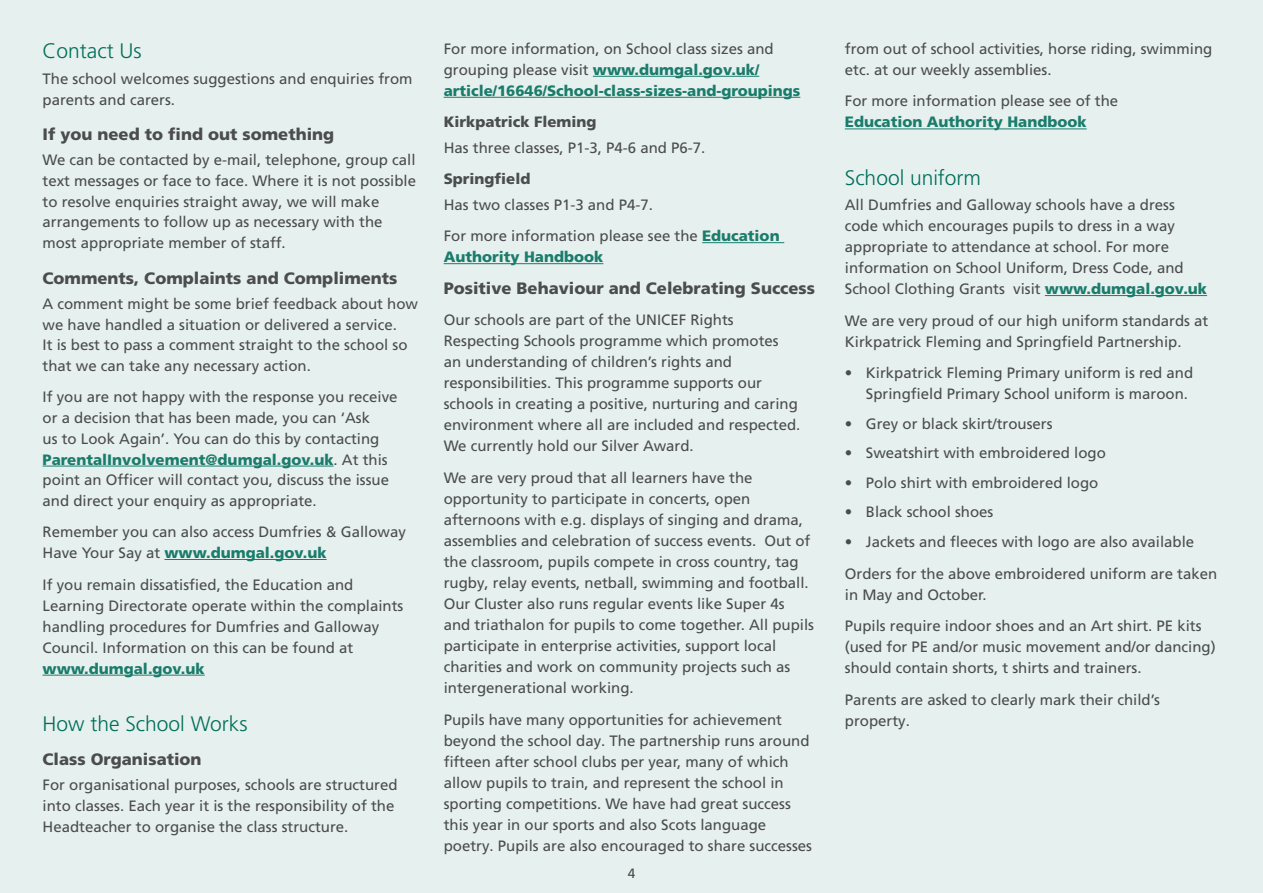
<style>
.page{position:relative;width:1263px;height:893px;background:#e6f0ee}
.page>*{position:absolute;margin:0;border:0;box-sizing:border-box;transform-origin:0 0}
.t1{font:300 21px "Frutiger LT Pro";color:#006e5a}
.Sub_heading_1{font:900 16.5px "Frutiger LT Pro";color:#4b4c4d}
.Body{font:900 16.5px "Frutiger LT Pro";color:#4b4c4d}
.Body-2{font:15px/21px "Frutiger LT Pro";color:#4b4c4d}
.Bullets{font:15px/21px "Frutiger LT Pro";color:#4b4c4d}
.Body-3{font:900 15px/21px "Frutiger LT Pro";color:#1a7c6b}
.Body-4{font:900 15px "Frutiger LT Pro";color:#4b4c4d}
.t2{font:13.5px "Frutiger LT Pro";color:#4b4c4d}
.s1{font-weight:900;color:#1a7c6b}
.s2{font-weight:400;color:#4b4c4d}
</style>
<div class="page">
<hr style="left:43px;top:466px;width:291px;height:1px;background:#1a7c6b">
<hr style="left:164px;top:559px;width:163px;height:1px;background:#1a7c6b">
<hr style="left:43px;top:675px;width:162px;height:1px;background:#1a7c6b">
<hr style="left:593px;top:76px;width:166px;height:1px;background:#1a7c6b">
<hr style="left:444px;top:97px;width:356px;height:1px;background:#1a7c6b">
<hr style="left:702px;top:242px;width:82px;height:1px;background:#1a7c6b">
<hr style="left:444px;top:263px;width:159px;height:1px;background:#1a7c6b">
<hr style="left:845px;top:129px;width:242px;height:1px;background:#1a7c6b">
<hr style="left:1045px;top:295px;width:162px;height:1px;background:#1a7c6b">
<h2 class="t1" style="left:43px;top:39px;width:101px">Contact Us</h2>
<p class="Body-2" style="left:43px;top:68px;width:372px">The school welcomes suggestions and enquiries from parents and carers.</p>
<h3 class="Sub_heading_1" style="left:43px;top:125px;width:293px">If you need to find out something</h3>
<p class="Body-2" style="left:43px;top:150px;width:375px">We can be contacted by e-mail, telephone, group call text messages or face to face. Where it is not possible to resolve enquiries straight away, we will make arrangements to follow up as necessary with the most appropriate member of staff.</p>
<h3 class="Sub_heading_1" style="left:43px;top:268px;width:356px">Comments, Complaints and Compliments</h3>
<p class="Body-2" style="left:43px;top:294px;width:377px">A comment might be some brief feedback about how we have handled a situation or delivered a service.<br>It is best to pass a comment straight to the school so that we can take any necessary action.</p>
<p class="Body-2" style="left:43px;top:387px;width:357px">If you are not happy with the response you receive or a decision that has been made, you can ‘Ask<br>us to Look Again’. You can do this by contacting <span class="s1">ParentalInvolvement@dumgal.gov.uk</span>. At this point an Officer will contact you, discuss the issue and direct your enquiry as appropriate.</p>
<p class="Body-2" style="left:43px;top:522px;width:365px">Remember you can also access Dumfries &amp; Galloway<br>Have Your Say at <span class="s1">www.dumgal.gov.uk</span></p>
<p class="Body-2" style="left:43px;top:574px;width:362px">If you remain dissatisfied, the Education and Learning Directorate operate within the complaints handling procedures for Dumfries and Galloway Council. Information on this can be found at <span class="s1">www.dumgal.gov.uk</span></p>
<h2 class="t1" style="left:43px;top:711px;width:206px">How the School Works</h2>
<h3 class="Sub_heading_1" style="left:43px;top:749px;width:161px">Class Organisation</h3>
<p class="Body-2" style="left:43px;top:774px;width:357px">For organisational purposes, schools are structured into classes. Each year it is the responsibility of the<br>Headteacher to organise the class structure.</p>
<p class="Body-3" style="left:444px;top:38px;width:358px"><span class="s2">For more information, on School class sizes and grouping please visit</span> www.dumgal.gov.uk/ article/16646/School-class-sizes-and-groupings</p>
<p class="Body-4" style="left:444px;top:113px;width:154px">Kirkpatrick Fleming</p>
<p class="Body-2" style="left:444px;top:137px;width:263px">Has three classes, P1-3, P4-6 and P6-7.</p>
<p class="Body-4" style="left:444px;top:170px;width:88px">Springfield</p>
<p class="Body-2" style="left:444px;top:194px;width:211px">Has two classes P1-3 and P4-7.</p>
<p class="Body-2" style="left:444px;top:226px;width:337px">For more information please see the <span class="s1">Education<br>Authority Handbook</span></p>
<p class="Body" style="left:444px;top:278px;width:373px">Positive Behaviour and Celebrating Success</p>
<p class="Body-2" style="left:444px;top:310px;width:358px">Our schools are part of the UNICEF Rights Respecting Schools programme which promotes<br>an understanding of children’s rights and responsibilities. This programme supports our schools in creating a positive, nurturing and caring environment where all are included and respected.<br>We currently hold our Silver Award.</p>
<p class="Body-2" style="left:444px;top:467px;width:372px">We are very proud that all learners have the opportunity to participate in concerts, open afternoons with e.g. displays of singing and drama, assemblies and celebration of success events. Out of the classroom, pupils compete in cross country, tag rugby, relay events, netball, swimming and football.<br>Our Cluster also runs regular events like Super 4s and triathalon for pupils to come together. All pupils participate in enterprise activities, support local charities and work on community projects such as intergenerational working.</p>
<p class="Body-2" style="left:444px;top:709px;width:370px">Pupils have many opportunities for achievement beyond the school day. The partnership runs around fifteen after school clubs per year, many of which allow pupils to train, and represent the school in sporting competitions. We have had great success this year in our sports and also Scots language poetry. Pupils are also encouraged to share successes</p>
<p class="t2" style="left:628px;top:865px;width:9px">4</p>
<p class="Body-2" style="left:845px;top:38px;width:369px">from out of school activities, horse riding, swimming etc. at our weekly assemblies.</p>
<p class="Body-2" style="left:845px;top:91px;width:275px">For more information please see of the<br><span class="s1">Education Authority Handbook</span></p>
<h2 class="t1" style="left:845px;top:165px;width:138px">School uniform</h2>
<p class="Body-2" style="left:845px;top:194px;width:364px">All Dumfries and Galloway schools have a dress code which encourages pupils to dress in a way appropriate to attendance at school. For more information on School Uniform, Dress Code, and School Clothing Grants visit <span class="s1">www.dumgal.gov.uk</span></p>
<p class="Body-2" style="left:845px;top:310px;width:365px">We are very proud of our high uniform standards at<br>Kirkpatrick Fleming and Springfield Partnership.</p>
<p class="Bullets" style="left:866px;top:363px;width:329px;text-indent:-21px">• Kirkpatrick Fleming Primary uniform is red and<br>Springfield Primary School uniform is maroon.</p>
<p class="Bullets" style="left:845px;top:413px;width:209px">• Grey or black skirt/trousers</p>
<p class="Bullets" style="left:845px;top:443px;width:263px">• Sweatshirt with embroidered logo</p>
<p class="Bullets" style="left:845px;top:472px;width:255px">• Polo shirt with embroidered logo</p>
<p class="Bullets" style="left:845px;top:502px;width:150px">• Black school shoes</p>
<p class="Bullets" style="left:845px;top:531px;width:351px">• Jackets and fleeces with logo are also available</p>
<p class="Body-2" style="left:845px;top:563px;width:374px">Orders for the above embroidered uniform are taken in May and October.</p>
<p class="Body-2" style="left:845px;top:615px;width:372px">Pupils require indoor shoes and an Art shirt. PE kits (used for PE and/or music movement and/or dancing) should contain shorts, t shirts and trainers.</p>
<p class="Body-2" style="left:845px;top:689px;width:317px">Parents are asked to clearly mark their child’s property.</p>
</div>
